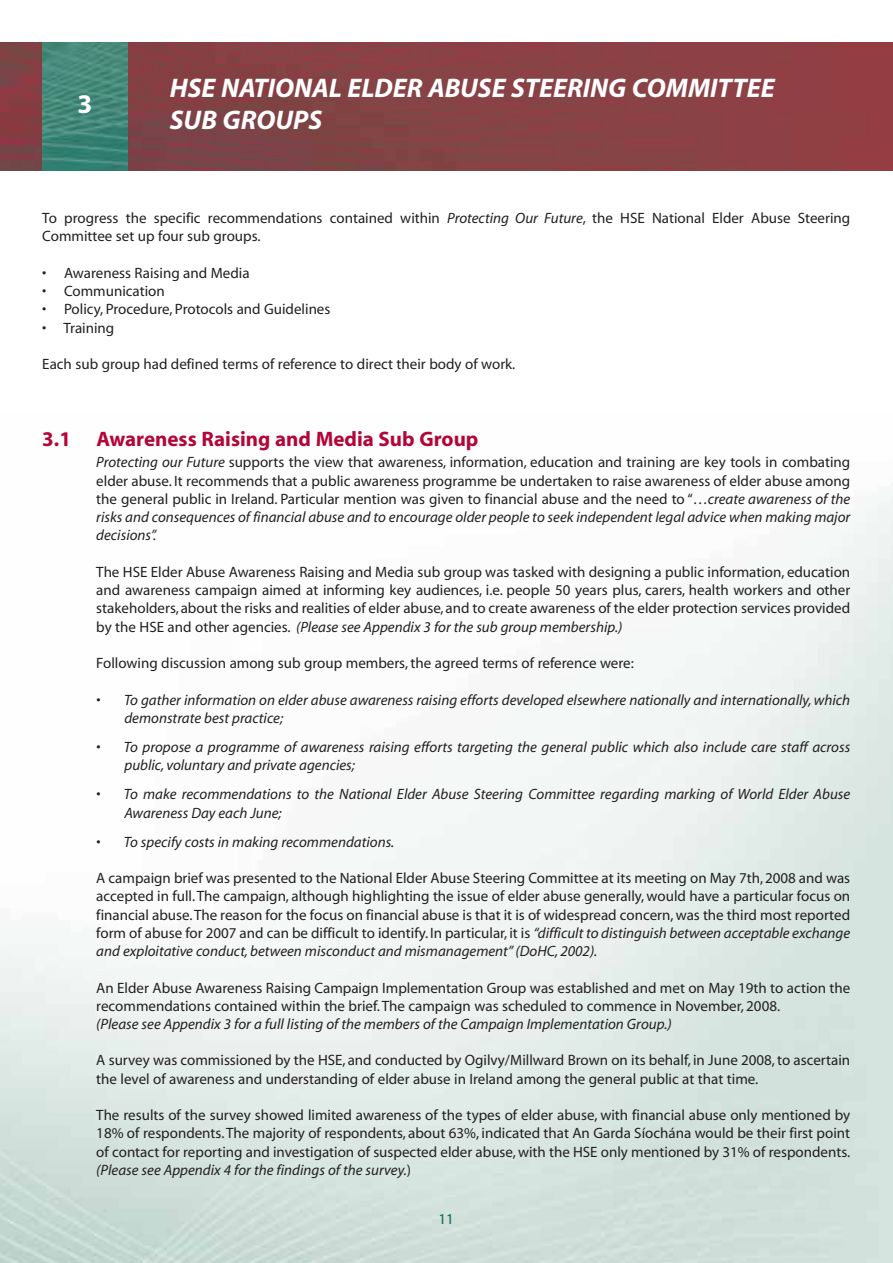
<style>
.page{position:relative;width:893px;height:1263px;background:#fff}
.page>*{position:absolute;margin:0;border:0;box-sizing:border-box;transform-origin:0 0}
.t1{font:italic 700 27px/32.4px "Myriad";color:#fff}
.t2{font:700 27px "Myriad";color:#fff}
.t3{font:700 21px "Myriad";color:#b30638}
.t4{font:15px/18.3px "Myriad";color:#231f1f;text-align:justify}
.t5{font:italic 15px/18.3px "Myriad";color:#231f1f}
.t6{font:15px "Myriad";color:#006757}
.s1{font-style:italic}
</style>
<div class="page">
<img style="left:0;top:42px;width:893px;height:128px">
<img style="left:42px;top:42px;width:85px;height:128px">
<h1 class="t2" style="left:77px;top:94px;width:16px">3</h1>
<h1 class="t1" style="left:170px;top:74px;width:606px">HSE NATIONAL ELDER ABUSE STEERING COMMITTEE<br>SUB GROUPS</h1>
<p class="t4" style="left:42px;top:210px;width:809px">To progress the specific recommendations contained within <span class="s1">Protecting Our Future</span>, the HSE National Elder Abuse Steering<br>Committee set up four sub groups.</p>
<p class="t4" style="left:42px;top:265px;width:209px">• Awareness Raising and Media</p>
<p class="t4" style="left:42px;top:283px;width:124px">• Communication</p>
<p class="t4" style="left:42px;top:301px;width:290px">• Policy, Procedure, Protocols and Guidelines</p>
<p class="t4" style="left:42px;top:320px;width:73px">• Training</p>
<p class="t4" style="left:42px;top:356px;width:475px">Each sub group had defined terms of reference to direct their body of work.</p>
<h2 class="t3" style="left:42px;top:431px;width:438px">3.1 Awareness Raising and Media Sub Group</h2>
<p class="t4" style="left:96px;top:454px;width:755px"><span class="s1">Protecting our Future</span> supports the view that awareness, information, education and training are key tools in combating elder abuse. It recommends that a public awareness programme be undertaken to raise awareness of elder abuse among the general public in Ireland. Particular mention was given to financial abuse and the need to “…<span class="s1">create awareness of the risks and consequences of financial abuse and to encourage older people to seek independent legal advice when making major decisions”.</span></p>
<p class="t4" style="left:96px;top:564px;width:755px">The HSE Elder Abuse Awareness Raising and Media sub group was tasked with designing a public information, education and awareness campaign aimed at informing key audiences, i.e. people 50 years plus, carers, health workers and other stakeholders, about the risks and realities of elder abuse, and to create awareness of the elder protection services provided by the HSE and other agencies. <span class="s1">(Please see Appendix 3 for the sub group membership.)</span></p>
<p class="t4" style="left:96px;top:655px;width:539px">Following discussion among sub group members, the agreed terms of reference were:</p>
<p class="t5" style="left:124px;top:692px;width:727px;text-indent:-28px">• To gather information on elder abuse awareness raising efforts developed elsewhere nationally and internationally, which demonstrate best practice;</p>
<p class="t5" style="left:124px;top:739px;width:727px;text-indent:-28px">• To propose a programme of awareness raising efforts targeting the general public which also include care staff across public, voluntary and private agencies;</p>
<p class="t5" style="left:124px;top:786px;width:727px;text-indent:-28px">• To make recommendations to the National Elder Abuse Steering Committee regarding marking of World Elder Abuse<br>Awareness Day each June;</p>
<p class="t5" style="left:96px;top:833px;width:299px">• To specify costs in making recommendations.</p>
<p class="t4" style="left:96px;top:870px;width:755px">A campaign brief was presented to the National Elder Abuse Steering Committee at its meeting on May 7th, 2008 and was accepted in full. The campaign, although highlighting the issue of elder abuse generally, would have a particular focus on financial abuse.The reason for the focus on financial abuse is that it is of widespread concern, was the third most reported form of abuse for 2007 and can be difficult to identify. In particular, it is <span class="s1">“difficult to distinguish between acceptable exchange and exploitative conduct, between misconduct and mismanagement” (DoHC, 2002).</span></p>
<p class="t4" style="left:96px;top:979px;width:755px">An Elder Abuse Awareness Raising Campaign Implementation Group was established and met on May 19th to action the recommendations contained within the brief. The campaign was scheduled to commence in November, 2008.</p>
<p class="t5" style="left:96px;top:1016px;width:577px">(Please see Appendix 3 for a full listing of the members of the Campaign Implementation Group.)</p>
<p class="t4" style="left:96px;top:1052px;width:755px">A survey was commissioned by the HSE, and conducted by Ogilvy/Millward Brown on its behalf, in June 2008, to ascertain the level of awareness and understanding of elder abuse in Ireland among the general public at that time.</p>
<p class="t4" style="left:96px;top:1107px;width:755px">The results of the survey showed limited awareness of the types of elder abuse, with financial abuse only mentioned by 18% of respondents. The majority of respondents, about 63%, indicated that An Garda Síochána would be their first point of contact for reporting and investigation of suspected elder abuse, with the HSE only mentioned by 31% of respondents. <span class="s1">(Please see Appendix 4 for the findings of the survey.</span>)</p>
<p class="t6" style="left:439px;top:1214px;width:17px">11</p>
</div>
